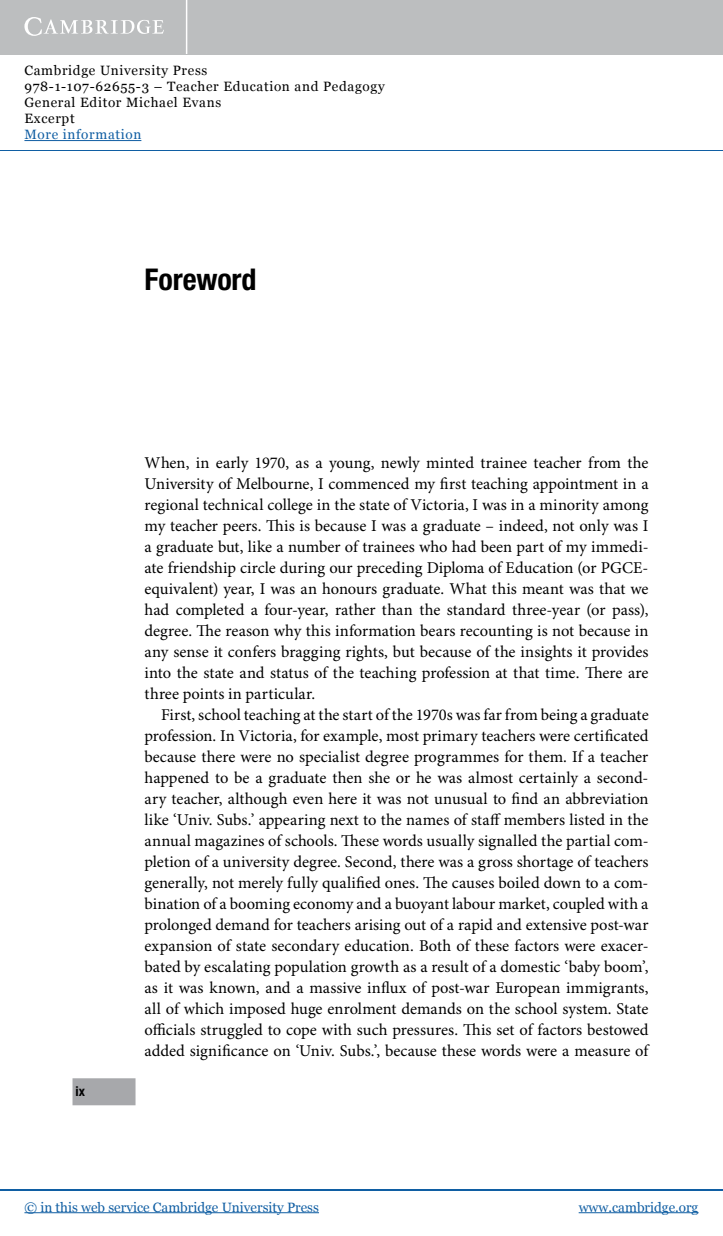
<style>
.page{position:relative;width:723px;height:1236px;background:#fff}
.page>*{position:absolute;margin:0;border:0;box-sizing:border-box;transform-origin:0 0}
.t1{font:700 condensed 30px "Helvetica Neue LT Std";color:#000}
.t2{font:16.5px/21px "Minion Pro";color:#000;text-align:justify}
.t3{font:13.5px/16px "Georgia";letter-spacing:.05em;color:#000}
.t4{font:13.5px "Georgia";color:#105ea3}
.t5{font:13.5px "Georgia";letter-spacing:.05em;color:#105ea3}
.t6{font:700 condensed 13.5px "Helvetica Neue LT Std";color:#000}
</style>
<div class="page">
<div style="left:0;top:0;width:723px;height:54px;background:#bcbebf"></div>
<hr style="left:186px;top:0;width:1px;height:54px;background:#fff">
<svg style="left:24px;top:17px;width:140px;height:19px"></svg>
<hr style="left:24px;top:140px;width:117px;height:1px;background:#105ea3">
<hr style="left:0;top:150px;width:723px;height:1px;background:#105ea3">
<hr style="left:0;top:1189px;width:723px;height:1px;background:#105ea3">
<hr style="left:24px;top:1212px;width:295px;height:1px;background:#105ea3">
<hr style="left:579px;top:1212px;width:119px;height:1px;background:#105ea3">
<div style="left:72px;top:1078px;width:63px;height:27px;background:#a7a8ab"></div>
<p class="t3" style="left:24px;top:62px;width:362px">Cambridge University Press<br>978-1-107-62655-3 – Teacher Education and Pedagogy<br>General Editor Michael Evans<br>Excerpt</p>
<p class="t5" style="left:24px;top:126px;width:118px">More information</p>
<h1 class="t1" style="left:144px;top:261px;width:114px">Foreword</h1>
<p class="t6" style="left:75px;top:1083px;width:11px">ix</p>
<p class="t2" style="left:144px;top:452px;width:506px">When, in early 1970, as a young, newly minted trainee teacher from the University of Melbourne, I commenced my first teaching appointment in a regional technical college in the state of Victoria, I was in a minority among my teacher peers. This is because I was a graduate – indeed, not only was I a graduate but, like a number of trainees who had been part of my immedi&shy;ate friendship circle during our preceding Diploma of Education (or PGCE&shy;equivalent) year, I was an honours graduate. What this meant was that we had completed a four-year, rather than the standard three-year (or pass), degree. The reason why this information bears recounting is not because in any sense it confers bragging rights, but because of the insights it provides into the state and status of the teaching profession at that time. There are three points in particular.</p>
<p class="t2" style="left:144px;top:705px;width:506px;text-indent:17px">First, school teaching at the start of the 1970s was far from being a graduate profession. In Victoria, for example, most primary teachers were certificated because there were no specialist degree programmes for them. If a teacher happened to be a graduate then she or he was almost certainly a second&shy;ary teacher, although even here it was not unusual to find an abbreviation like ‘Univ. Subs.’ appearing next to the names of staff members listed in the annual magazines of schools. These words usually signalled the partial com&shy;pletion of a university degree. Second, there was a gross shortage of teachers generally, not merely fully qualified ones. The causes boiled down to a com&shy;bination of a booming economy and a buoyant labour market, coupled with a prolonged demand for teachers arising out of a rapid and extensive post-war expansion of state secondary education. Both of these factors were exacer&shy;bated by escalating population growth as a result of a domestic ‘baby boom’, as it was known, and a massive influx of post-war European immigrants, all of which imposed huge enrolment demands on the school system. State officials struggled to cope with such pressures. This set of factors bestowed added significance on ‘Univ. Subs.’, because these words were a measure of</p>
<p class="t4" style="left:24px;top:1198px;width:296px">© in this web service Cambridge University Press</p>
<p class="t4" style="left:579px;top:1198px;width:121px">www.cambridge.org</p>
</div>
